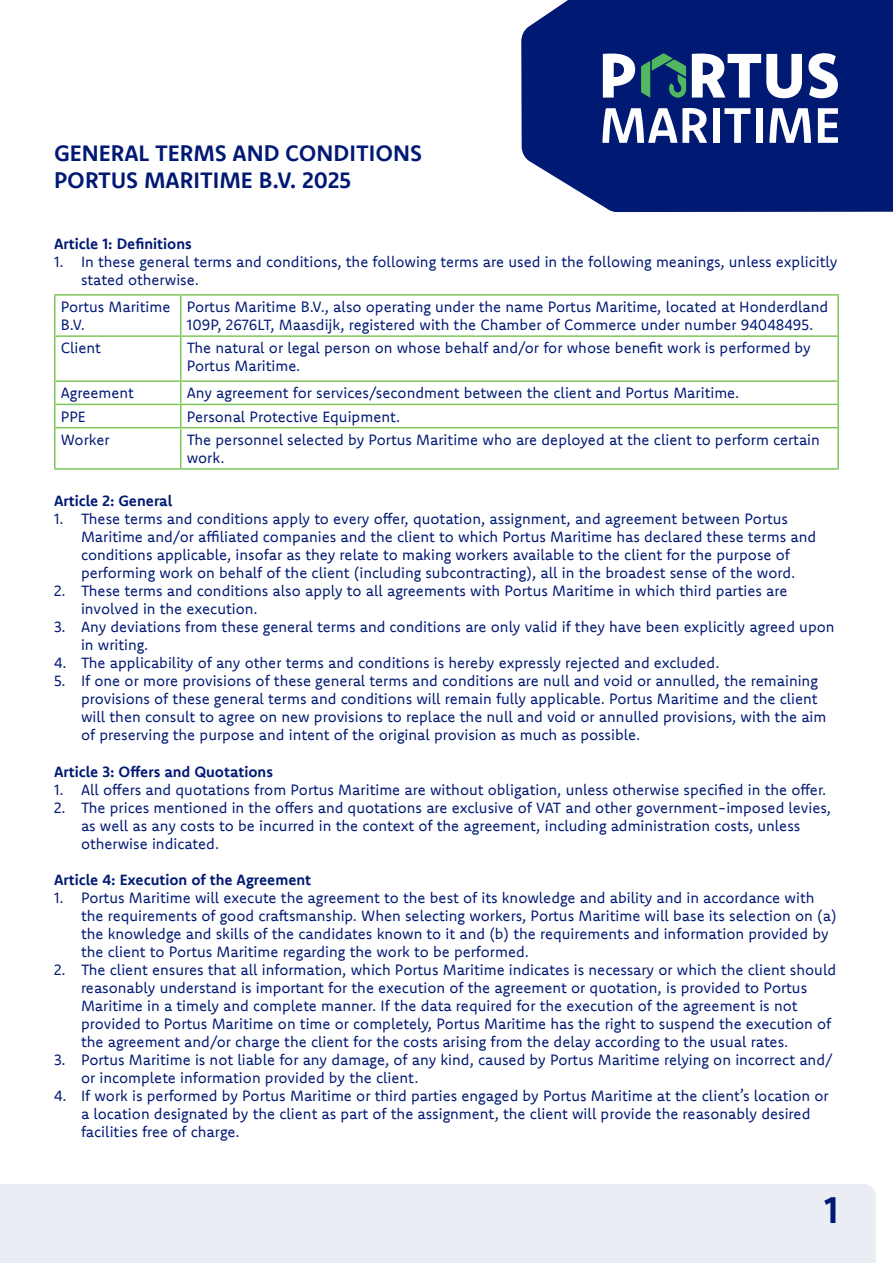
<style>
.page{position:relative;width:893px;height:1263px;background:#fff}
.page>*{position:absolute;margin:0;border:0;box-sizing:border-box;transform-origin:0 0}
.t1{font:700 37.5px "Komet";color:#001974}
.t2{font:700 22.5px/27px "Komet";color:#001974}
.t3{font:15px/18px "Komet";color:#001974}
.t4{font:700 15px "Komet";color:#001974}
</style>
<div class="page">
<div style="left:521px;top:0;width:372px;height:212px;background:#001a73"></div>
<svg style="left:641px;top:53px;width:45px;height:45px;background:#215b6a"></svg>
<svg style="left:603px;top:54px;width:32px;height:44px"></svg>
<svg style="left:692px;top:54px;width:110px;height:44px"></svg>
<svg style="left:808px;top:53px;width:30px;height:45px"></svg>
<svg style="left:602px;top:108px;width:105px;height:35px"></svg>
<div style="left:713px;top:108px;width:6px;height:35px;background:#fff"></div>
<svg style="left:724px;top:108px;width:26px;height:35px"></svg>
<div style="left:756px;top:108px;width:6px;height:35px;background:#fff"></div>
<svg style="left:769px;top:108px;width:42px;height:35px"></svg>
<svg style="left:818px;top:108px;width:20px;height:35px"></svg>
<div style="left:0;top:1184px;width:876px;height:79px;background:#ebedf4"></div>
<hr style="left:180px;top:296px;width:1px;height:39px;background:#7dc75a">
<hr style="left:837px;top:296px;width:2px;height:39px;background:#7dc75a">
<hr style="left:180px;top:337px;width:1px;height:43px;background:#7dc75a">
<hr style="left:837px;top:337px;width:2px;height:43px;background:#7dc75a">
<hr style="left:837px;top:382px;width:2px;height:22px;background:#7dc75a">
<svg style="left:180px;top:382px;width:1px;height:45px"></svg>
<hr style="left:837px;top:405px;width:2px;height:22px;background:#7dc75a">
<hr style="left:180px;top:428px;width:1px;height:40px;background:#7dc75a">
<hr style="left:837px;top:428px;width:2px;height:40px;background:#7dc75a">
<hr style="left:54px;top:380px;width:127px;height:2px;background:#7dc75a">
<hr style="left:54px;top:382px;width:2px;height:22px;background:#7dc75a">
<hr style="left:181px;top:380px;width:658px;height:2px;background:#7dc75a">
<hr style="left:54px;top:404px;width:127px;height:1px;background:#7dc75a">
<hr style="left:54px;top:405px;width:2px;height:22px;background:#7dc75a">
<hr style="left:181px;top:404px;width:658px;height:1px;background:#7dc75a">
<hr style="left:54px;top:427px;width:127px;height:1px;background:#7dc75a">
<hr style="left:54px;top:428px;width:2px;height:40px;background:#7dc75a">
<hr style="left:181px;top:427px;width:658px;height:1px;background:#7dc75a">
<hr style="left:54px;top:468px;width:127px;height:2px;background:#7dc75a">
<hr style="left:181px;top:468px;width:658px;height:2px;background:#7dc75a">
<hr style="left:54px;top:294px;width:127px;height:2px;background:#7dc75a">
<hr style="left:54px;top:296px;width:2px;height:39px;background:#7dc75a">
<hr style="left:181px;top:294px;width:658px;height:2px;background:#7dc75a">
<hr style="left:54px;top:335px;width:127px;height:2px;background:#7dc75a">
<hr style="left:54px;top:337px;width:2px;height:43px;background:#7dc75a">
<hr style="left:181px;top:335px;width:658px;height:2px;background:#7dc75a">
<h2 class="t2" style="left:54px;top:139px;width:370px">GENERAL TERMS AND CONDITIONS<br>PORTUS MARITIME B.V. 2025</h2>
<p class="t4" style="left:54px;top:234px;width:139px">Article 1: Definitions</p>
<p class="t3" style="left:81px;top:252px;width:758px;text-indent:-27px">1. In these general terms and conditions, the following terms are used in the following meanings, unless explicitly stated otherwise.</p>
<p class="t3" style="left:61px;top:297px;width:111px">Portus Maritime<br>B.V.</p>
<p class="t3" style="left:187px;top:297px;width:643px">Portus Maritime B.V., also operating under the name Portus Maritime, located at Honderdland<br>109P, 2676LT, Maasdijk, registered with the Chamber of Commerce under number 94048495.</p>
<p class="t3" style="left:61px;top:339px;width:42px">Client</p>
<p class="t3" style="left:187px;top:339px;width:626px">The natural or legal person on whose behalf and/or for whose benefit work is performed by<br>Portus Maritime.</p>
<p class="t3" style="left:61px;top:384px;width:75px">Agreement</p>
<p class="t3" style="left:187px;top:384px;width:554px">Any agreement for services/secondment between the client and Portus Maritime.</p>
<p class="t3" style="left:61px;top:407px;width:27px">PPE</p>
<p class="t3" style="left:187px;top:407px;width:215px">Personal Protective Equipment.</p>
<p class="t3" style="left:61px;top:430px;width:50px">Worker</p>
<p class="t3" style="left:187px;top:430px;width:635px">The personnel selected by Portus Maritime who are deployed at the client to perform certain work.</p>
<p class="t4" style="left:54px;top:491px;width:120px">Article 2: General</p>
<p class="t3" style="left:81px;top:509px;width:737px;text-indent:-27px">1. These terms and conditions apply to every offer, quotation, assignment, and agreement between Portus Maritime and/or affiliated companies and the client to which Portus Maritime has declared these terms and conditions applicable, insofar as they relate to making workers available to the client for the purpose of performing work on behalf of the client (including subcontracting), all in the broadest sense of the word.</p>
<p class="t3" style="left:81px;top:581px;width:708px;text-indent:-27px">2. These terms and conditions also apply to all agreements with Portus Maritime in which third parties are involved in the execution.</p>
<p class="t3" style="left:81px;top:617px;width:755px;text-indent:-27px">3. Any deviations from these general terms and conditions are only valid if they have been explicitly agreed upon in writing.</p>
<p class="t3" style="left:54px;top:653px;width:667px">4. The applicability of any other terms and conditions is hereby expressly rejected and excluded.</p>
<p class="t3" style="left:81px;top:671px;width:747px;text-indent:-27px">5. If one or more provisions of these general terms and conditions are null and void or annulled, the remaining provisions of these general terms and conditions will remain fully applicable. Portus Maritime and the client will then consult to agree on new provisions to replace the null and void or annulled provisions, with the aim of preserving the purpose and intent of the original provision as much as possible.</p>
<p class="t4" style="left:54px;top:761px;width:220px">Article 3: Offers and Quotations</p>
<p class="t3" style="left:54px;top:780px;width:774px">1. All offers and quotations from Portus Maritime are without obligation, unless otherwise specified in the offer.</p>
<p class="t3" style="left:81px;top:798px;width:752px;text-indent:-27px">2. The prices mentioned in the offers and quotations are exclusive of VAT and other government-imposed levies, as well as any costs to be incurred in the context of the agreement, including administration costs, unless otherwise indicated.</p>
<p class="t4" style="left:54px;top:870px;width:259px">Article 4: Execution of the Agreement</p>
<p class="t3" style="left:81px;top:888px;width:757px;text-indent:-27px">1. Portus Maritime will execute the agreement to the best of its knowledge and ability and in accordance with the requirements of good craftsmanship. When selecting workers, Portus Maritime will base its selection on (a) the knowledge and skills of the candidates known to it and (b) the requirements and information provided by the client to Portus Maritime regarding the work to be performed.</p>
<p class="t3" style="left:81px;top:960px;width:757px;text-indent:-27px">2. The client ensures that all information, which Portus Maritime indicates is necessary or which the client should reasonably understand is important for the execution of the agreement or quotation, is provided to Portus Maritime in a timely and complete manner. If the data required for the execution of the agreement is not provided to Portus Maritime on time or completely, Portus Maritime has the right to suspend the execution of the agreement and/or charge the client for the costs arising from the delay according to the usual rates.</p>
<p class="t3" style="left:81px;top:1050px;width:754px;text-indent:-27px">3. Portus Maritime is not liable for any damage, of any kind, caused by Portus Maritime relying on incorrect and/ or incomplete information provided by the client.</p>
<p class="t3" style="left:81px;top:1086px;width:749px;text-indent:-27px">4. If work is performed by Portus Maritime or third parties engaged by Portus Maritime at the client’s location or a location designated by the client as part of the assignment, the client will provide the reasonably desired facilities free of charge.</p>
<h1 class="t1" style="left:824px;top:1185px;width:16px">1</h1>
</div>
